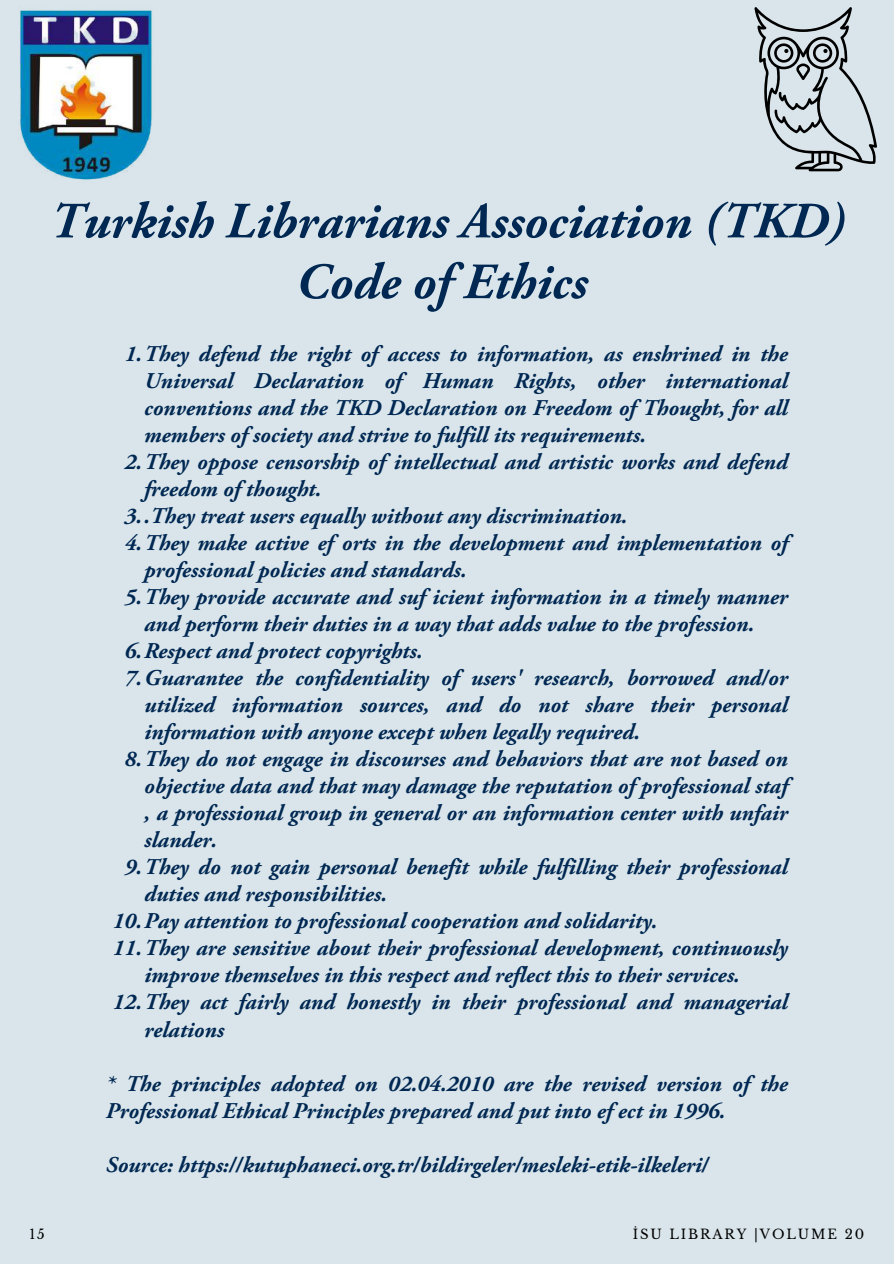
<style>
.page{position:relative;width:894px;height:1264px;background:#fff}
.page>*{position:absolute;margin:0;border:0;box-sizing:border-box;transform-origin:0 0}
.t1{font:italic 700 50.7px/60.8px "Adobe Garamond Pro";color:#002853;text-align:center}
.t2{font:italic 700 22.5px/27px "Adobe Garamond Pro";color:#002853}
.t3{font:13.2px "Libre Baskerville";letter-spacing:.14em;color:#000}
</style>
<div class="page">
<div style="left:0;top:0;width:893px;height:1263px;background:#d9e5ea"></div>
<svg style="left:754px;top:7px;width:122px;height:164px"></svg>
<img style="left:18px;top:7px;width:134px;height:173px">
<h1 class="t1" style="left:50px;top:195px;width:796px">Turkish Librarians Association (TKD)<br>Code of Ethics</h1>
<p class="t2" style="left:124px;top:342px;width:664px">1.They defend the right of access to information, as enshrined in the</p>
<p class="t2" style="left:144px;top:369px;width:645px">Universal Declaration of Human Rights, other international</p>
<p class="t2" style="left:144px;top:396px;width:645px">conventions and the TKD Declaration on Freedom of Thought, for all</p>
<p class="t2" style="left:144px;top:423px;width:503px">members of society and strive to fulfill its requirements.</p>
<p class="t2" style="left:124px;top:450px;width:664px">2.They oppose censorship of intellectual and artistic works and defend</p>
<p class="t2" style="left:144px;top:477px;width:178px">freedom of thought.</p>
<p class="t2" style="left:124px;top:504px;width:504px">3..They treat users equally without any discrimination.</p>
<p class="t2" style="left:124px;top:531px;width:664px">4.They make active ef orts in the development and implementation of</p>
<p class="t2" style="left:144px;top:558px;width:324px">professional policies and standards.</p>
<p class="t2" style="left:124px;top:585px;width:664px">5.They provide accurate and suf icient information in a timely manner</p>
<p class="t2" style="left:144px;top:612px;width:611px">and perform their duties in a way that adds value to the profession.</p>
<p class="t2" style="left:124px;top:639px;width:300px">6.Respect and protect copyrights.</p>
<p class="t2" style="left:124px;top:666px;width:664px">7.Guarantee the confidentiality of users' research, borrowed and/or</p>
<p class="t2" style="left:144px;top:693px;width:645px">utilized information sources, and do not share their personal</p>
<p class="t2" style="left:144px;top:720px;width:497px">information with anyone except when legally required.</p>
<p class="t2" style="left:124px;top:747px;width:664px">8.They do not engage in discourses and behaviors that are not based on</p>
<p class="t2" style="left:144px;top:774px;width:645px">objective data and that may damage the reputation of professional staf</p>
<p class="t2" style="left:144px;top:801px;width:645px">, a professional group in general or an information center with unfair</p>
<p class="t2" style="left:144px;top:828px;width:74px">slander.</p>
<p class="t2" style="left:124px;top:855px;width:664px">9.They do not gain personal benefit while fulfilling their professional</p>
<p class="t2" style="left:144px;top:882px;width:244px">duties and responsibilities.</p>
<p class="t2" style="left:113px;top:909px;width:546px">10.Pay attention to professional cooperation and solidarity.</p>
<p class="t2" style="left:113px;top:936px;width:676px">11.They are sensitive about their professional development, continuously</p>
<p class="t2" style="left:144px;top:963px;width:597px">improve themselves in this respect and reflect this to their services.</p>
<p class="t2" style="left:113px;top:990px;width:676px">12.They act fairly and honestly in their professional and managerial</p>
<p class="t2" style="left:144px;top:1017px;width:81px">relations</p>
<p class="t2" style="left:106px;top:1071px;width:683px">* The principles adopted on 02.04.2010 are the revised version of the<br>Professional Ethical Principles prepared and put into ef ect in 1996.</p>
<p class="t2" style="left:106px;top:1152px;width:604px">Source: https://kutuphaneci.org.tr/bildirgeler/mesleki-etik-ilkeleri/</p>
<p class="t3" style="left:29px;top:1226px;width:17px">15</p>
<p class="t3" style="left:632px;top:1226px;width:233px">İSU LIBRARY |VOLUME 20</p>
</div>
